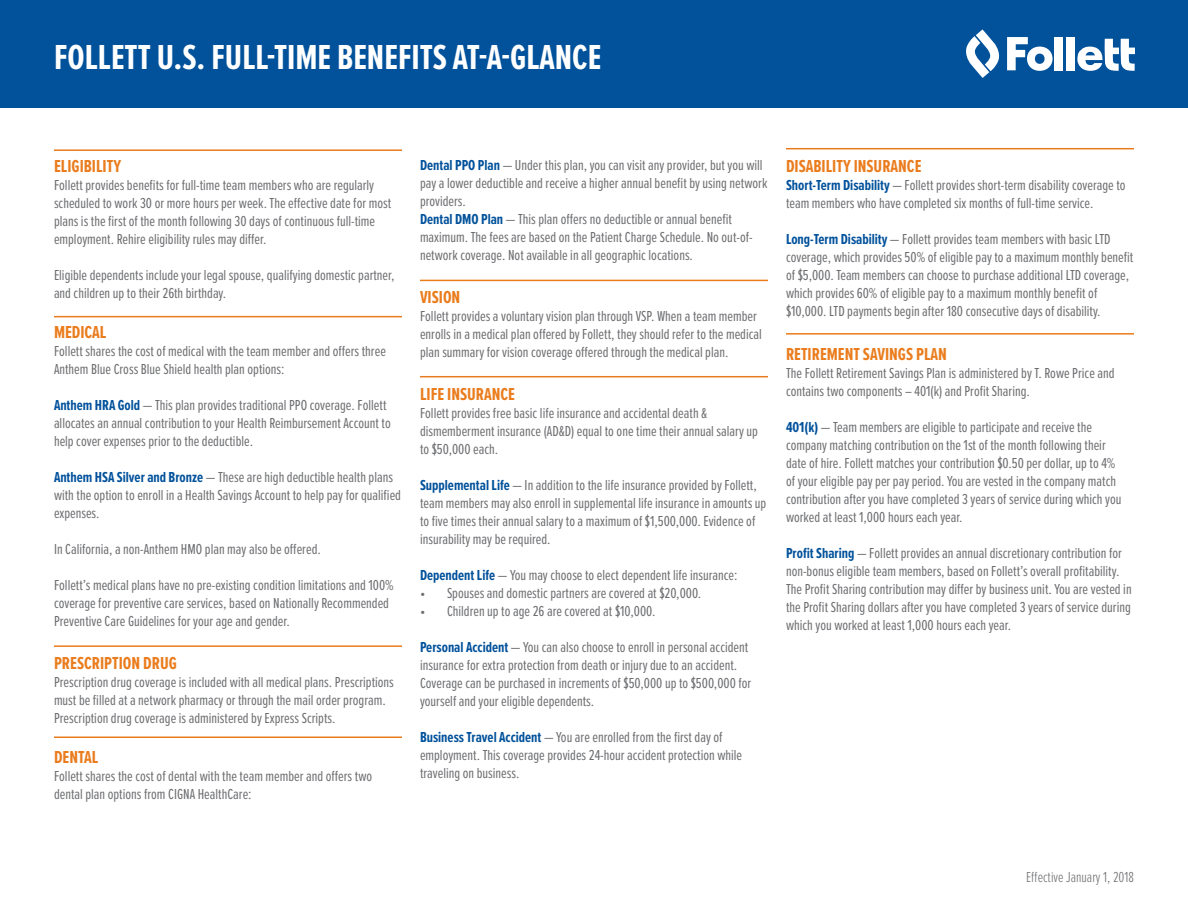
<style>
.page{position:relative;width:1188px;height:918px;background:#fff}
.page>*{position:absolute;margin:0;border:0;box-sizing:border-box;transform-origin:0 0}
.t1{font:700 36px "Proxima Nova Ex Cn";color:#fff}
.t2{font:700 18px "Proxima Nova Ex Cn";color:#ea7c1d}
.t3{font:15px/18px "Proxima Nova Ex Cn";color:#6c6d70}
.t4{font:300 15px "Proxima Nova Ex Cn";color:#6c6d70}
.s1{font-weight:700;color:#01519b}
</style>
<div class="page">
<div style="left:0;top:0;width:1188px;height:108px;background:#01519b"></div>
<hr style="left:54px;top:316px;width:348px;height:1px;background:#ea7c1d">
<hr style="left:54px;top:149px;width:348px;height:2px;background:#ea7c1d">
<hr style="left:420px;top:280px;width:348px;height:1px;background:#ea7c1d">
<hr style="left:54px;top:736px;width:348px;height:2px;background:#ea7c1d">
<hr style="left:420px;top:376px;width:348px;height:1px;background:#ea7c1d">
<hr style="left:786px;top:148px;width:348px;height:1px;background:#ea7c1d">
<hr style="left:786px;top:333px;width:348px;height:2px;background:#ea7c1d">
<hr style="left:54px;top:645px;width:348px;height:2px;background:#ea7c1d">
<svg style="left:966px;top:29px;width:34px;height:49px"></svg>
<svg style="left:1007px;top:37px;width:46px;height:34px"></svg>
<div style="left:1055px;top:37px;width:8px;height:33px;background:#fff"></div>
<div style="left:1067px;top:37px;width:8px;height:33px;background:#fff"></div>
<svg style="left:1077px;top:39px;width:58px;height:32px"></svg>
<p class="t1" style="left:54px;top:36px;width:549px">FOLLETT U.S. FULL-TIME BENEFITS AT-A-GLANCE</p>
<p class="t2" style="left:54px;top:156px;width:69px">ELIGIBILITY</p>
<p class="t3" style="left:54px;top:177px;width:339px">Follett provides benefits for full-time team members who are regularly scheduled to work 30 or more hours per week. The effective date for most plans is the first of the month following 30 days of continuous full-time</p>
<p class="t3" style="left:54px;top:231px;width:214px">employment. Rehire eligibility rules may differ.</p>
<p class="t3" style="left:54px;top:267px;width:342px">Eligible dependents include your legal spouse, qualifying domestic partner, and children up to their 26th birthday.</p>
<p class="t2" style="left:54px;top:321px;width:54px">MEDICAL</p>
<p class="t3" style="left:54px;top:342px;width:333px">Follett shares the cost of medical with the team member and offers three<br>Anthem Blue Cross Blue Shield health plan options:</p>
<p class="t3" style="left:54px;top:396px;width:338px"><span class="s1">Anthem HRA Gold</span> — This plan provides traditional PPO coverage. Follett allocates an annual contribution to your Health Reimbursement Account to help cover expenses prior to the deductible.</p>
<p class="t3" style="left:54px;top:468px;width:349px"><span class="s1">Anthem HSA Silver and Bronze</span> — These are high deductible health plans with the option to enroll in a Health Savings Account to help pay for qualified</p>
<p class="t3" style="left:54px;top:504px;width:47px">expenses.</p>
<p class="t3" style="left:54px;top:540px;width:268px">In California, a non-Anthem HMO plan may also be offered.</p>
<p class="t3" style="left:54px;top:576px;width:341px">Follett’s medical plans have no pre-existing condition limitations and 100% coverage for preventive care services, based on Nationally Recommended</p>
<p class="t3" style="left:54px;top:612px;width:237px">Preventive Care Guidelines for your age and gender.</p>
<p class="t2" style="left:54px;top:652px;width:124px">PRESCRIPTION DRUG</p>
<p class="t3" style="left:54px;top:673px;width:341px">Prescription drug coverage is included with all medical plans. Prescriptions must be filled at a network pharmacy or through the mail order program.<br>Prescription drug coverage is administered by Express Scripts.</p>
<p class="t2" style="left:54px;top:746px;width:46px">DENTAL</p>
<p class="t3" style="left:54px;top:767px;width:320px">Follett shares the cost of dental with the team member and offers two dental plan options from CIGNA HealthCare:</p>
<p class="t3" style="left:420px;top:156px;width:349px"><span class="s1">Dental PPO Plan</span> — Under this plan, you can visit any provider, but you will pay a lower deductible and receive a higher annual benefit by using network</p>
<p class="t3" style="left:420px;top:192px;width:48px">providers.</p>
<p class="t3" style="left:420px;top:210px;width:334px"><span class="s1">Dental DMO Plan</span> — This plan offers no deductible or annual benefit maximum. The fees are based on the Patient Charge Schedule. No out-of&shy;network coverage. Not available in all geographic locations.</p>
<p class="t2" style="left:420px;top:286px;width:42px">VISION</p>
<p class="t3" style="left:420px;top:307px;width:343px">Follett provides a voluntary vision plan through VSP. When a team member enrolls in a medical plan offered by Follett, they should refer to the medical plan summary for vision coverage offered through the medical plan.</p>
<p class="t2" style="left:420px;top:384px;width:97px">LIFE INSURANCE</p>
<p class="t3" style="left:420px;top:405px;width:339px">Follett provides free basic life insurance and accidental death &amp; dismemberment insurance (AD&amp;D) equal to one time their annual salary up to $50,000 each.</p>
<p class="t3" style="left:420px;top:477px;width:348px"><span class="s1">Supplemental Life</span> — In addition to the life insurance provided by Follett, team members may also enroll in supplemental life insurance in amounts up</p>
<p class="t3" style="left:420px;top:513px;width:337px">to five times their annual salary to a maximum of $1,500,000. Evidence of insurability may be required.</p>
<p class="t3" style="left:420px;top:567px;width:319px"><span class="s1">Dependent Life</span> — You may choose to elect dependent life insurance:</p>
<p class="t3" style="left:420px;top:585px;width:283px">• Spouses and domestic partners are covered at $20,000.</p>
<p class="t3" style="left:420px;top:603px;width:237px">• Children up to age 26 are covered at $10,000.</p>
<p class="t3" style="left:420px;top:639px;width:333px"><span class="s1">Personal Accident</span> — You can also choose to enroll in personal accident insurance for extra protection from death or injury due to an accident.<br>Coverage can be purchased in increments of $50,000 up to $500,000 for</p>
<p class="t3" style="left:420px;top:693px;width:176px">yourself and your eligible dependents.</p>
<p class="t3" style="left:420px;top:729px;width:324px"><span class="s1">Business Travel Accident</span> — You are enrolled from the first day of employment. This coverage provides 24-hour accident protection while traveling on business.</p>
<p class="t2" style="left:786px;top:156px;width:137px">DISABILITY INSURANCE</p>
<p class="t3" style="left:786px;top:177px;width:341px"><span class="s1">Short-Term Disability</span> — Follett provides short-term disability coverage to team members who have completed six months of full-time service.</p>
<p class="t3" style="left:786px;top:231px;width:349px"><span class="s1">Long-Term Disability</span> — Follett provides team members with basic LTD coverage, which provides 50% of eligible pay to a maximum monthly benefit of $5,000. Team members can choose to purchase additional LTD coverage, which provides 60% of eligible pay to a maximum monthly benefit of $10,000. LTD payments begin after 180 consecutive days of disability.</p>
<p class="t2" style="left:786px;top:343px;width:162px">RETIREMENT SAVINGS PLAN</p>
<p class="t3" style="left:786px;top:364px;width:330px">The Follett Retirement Savings Plan is administered by T. Rowe Price and contains two components – 401(k) and Profit Sharing.</p>
<p class="t3" style="left:786px;top:418px;width:337px"><span class="s1">401(k)</span> — Team members are eligible to participate and receive the company matching contribution on the 1st of the month following their date of hire. Follett matches your contribution $0.50 per dollar, up to 4% of your eligible pay per pay period. You are vested in the company match contribution after you have completed 3 years of service during which you worked at least 1,000 hours each year.</p>
<p class="t3" style="left:786px;top:544px;width:347px"><span class="s1">Profit Sharing</span> — Follett provides an annual discretionary contribution for non-bonus eligible team members, based on Follett’s overall profitability.<br>The Profit Sharing contribution may differ by business unit. You are vested in the Profit Sharing dollars after you have completed 3 years of service during which you worked at least 1,000 hours each year.</p>
<p class="t4" style="left:1026px;top:868px;width:109px">Effective January 1, 2018</p>
</div>
